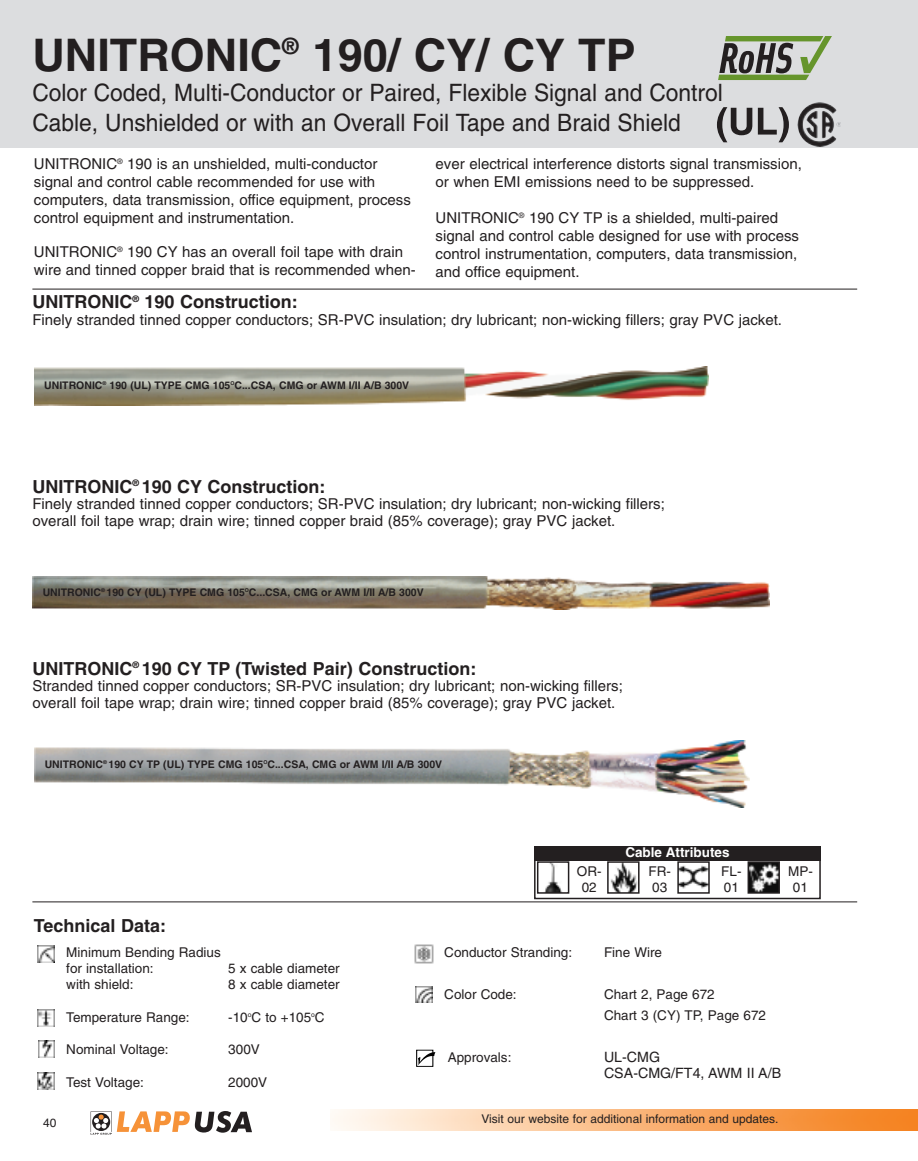
<style>
.page{position:relative;width:918px;height:1161px;background:#fff}
.page>*{position:absolute;margin:0;border:0;box-sizing:border-box;transform-origin:0 0}
.t1{font:700 45px "Helvetica";color:#231f20}
.t2{font:24px/30px "Helvetica";color:#231f20;scale:.95 1}
.t3{font:700 18px "Helvetica";color:#231f20}
.t4{font:15px/18px "Helvetica";color:#231f20}
.t5{font:14.25px/16.5px "Helvetica";color:#231f20}
.t6{font:13.5px/16.2px "Helvetica";color:#231f20}
.t7{font:700 13.5px "Helvetica";color:#fff}
.t8{font:12px "Helvetica";color:#231f20}
.t9{font:700 10.5px "Helvetica";color:#231f20}
</style>
<div class="page">
<div style="left:0;top:0;width:918px;height:148px;background:#dcdddf"></div>
<svg style="left:91px;top:1111px;width:161px;height:24px"></svg>
<img style="left:332px;top:1109px;width:586px;height:21px">
<svg style="left:717px;top:107px;width:35px;height:35px"></svg>
<svg style="left:758px;top:107px;width:31px;height:35px"></svg>
<img style="left:806px;top:102px;width:31px;height:14px">
<img style="left:34px;top:367px;width:675px;height:39px">
<hr style="left:32px;top:902px;width:825px;height:1px;background:#231f20">
<hr style="left:32px;top:289px;width:825px;height:1px;background:#231f20">
<img style="left:33px;top:577px;width:737px;height:32px">
<img style="left:35px;top:740px;width:715px;height:68px">
<svg style="left:37px;top:945px;width:18px;height:18px"></svg>
<img style="left:38px;top:946px;width:16px;height:17px">
<div style="left:34px;top:1009px;width:25px;height:22px;background:linear-gradient(to bottom,#fff,#fff)"></div>
<img style="left:38px;top:1010px;width:17px;height:16px">
<svg style="left:37px;top:1072px;width:18px;height:18px"></svg>
<img style="left:38px;top:1073px;width:16px;height:16px">
<div style="left:416px;top:1050px;width:17px;height:17px;border:1px solid #000"></div>
<svg style="left:418px;top:1052px;width:17px;height:13px"></svg>
<img style="left:416px;top:986px;width:16px;height:17px">
<img style="left:414px;top:944px;width:20px;height:20px">
<img style="left:38px;top:1041px;width:17px;height:16px">
<div style="left:534px;top:847px;width:287px;height:52px;border:2px solid #231f20"></div>
<img style="left:545px;top:864px;width:17px;height:27px">
<div style="left:537px;top:861px;width:32px;height:33px;border:2px solid #231f20"></div>
<img style="left:610px;top:864px;width:27px;height:27px">
<div style="left:607px;top:861px;width:33px;height:33px;border:2px solid #231f20"></div>
<img style="left:680px;top:865px;width:27px;height:24px">
<div style="left:677px;top:861px;width:33px;height:33px;border:2px solid #231f20"></div>
<img style="left:751px;top:864px;width:26px;height:27px">
<div style="left:748px;top:861px;width:32px;height:33px;border:2px solid #231f20"></div>
<div style="left:534px;top:846px;width:287px;height:15px;background:#231f20"></div>
<svg style="left:718px;top:36px;width:114px;height:44px"></svg>
<h1 class="t1" style="left:32px;top:37px;width:605px">UNITRONIC<sup>®</sup> 190/ CY/ CY TP</h1>
<h2 class="t2" style="left:32px;top:79px;width:728px">Color Coded, Multi-Conductor or Paired, Flexible Signal and Control<br>Cable, Unshielded or with an Overall Foil Tape and Braid Shield</h2>
<p class="t4" style="left:34px;top:156px;width:378px">UNITRONIC<sup>®</sup> 190 is an unshielded, multi-conductor signal and control cable recommended for use with computers, data transmission, office equipment, process control equipment and instrumentation.</p>
<p class="t4" style="left:34px;top:244px;width:383px">UNITRONIC<sup>®</sup> 190 CY has an overall foil tape with drain wire and tinned copper braid that is recommended when-</p>
<p class="t4" style="left:436px;top:156px;width:368px">ever electrical interference distorts signal transmission, or when EMI emissions need to be suppressed.</p>
<p class="t4" style="left:436px;top:210px;width:365px">UNITRONIC<sup>®</sup> 190 CY TP is a shielded, multi-paired signal and control cable designed for use with process control instrumentation, computers, data transmission, and office equipment.</p>
<p class="t3" style="left:32px;top:295px;width:267px">UNITRONIC<sup>®</sup> 190 Construction:</p>
<p class="t4" style="left:32px;top:312px;width:751px">Finely stranded tinned copper conductors; SR-PVC insulation; dry lubricant; non-wicking fillers; gray PVC jacket.</p>
<p class="t9" style="left:44px;top:381px;width:367px">UNITRONIC<sup>®</sup> 190 (UL) TYPE CMG 105<sup>O</sup>C...CSA, CMG or AWM I/II A/B 300V</p>
<p class="t3" style="left:32px;top:479px;width:295px">UNITRONIC<sup>®</sup> 190 CY Construction:</p>
<p class="t4" style="left:32px;top:497px;width:634px;line-height:16.5px">Finely stranded tinned copper conductors; SR-PVC insulation; dry lubricant; non-wicking fillers; overall foil tape wrap; drain wire; tinned copper braid (85% coverage); gray PVC jacket.</p>
<p class="t9" style="left:43px;top:588px;width:383px">UNITRONIC<sup>®</sup> 190 CY (UL) TYPE CMG 105<sup>O</sup>C...CSA, CMG or AWM I/II A/B 300V</p>
<p class="t3" style="left:32px;top:661px;width:445px">UNITRONIC<sup>®</sup> 190 CY TP (Twisted Pair) Construction:</p>
<p class="t4" style="left:32px;top:679px;width:592px;line-height:16.5px">Stranded tinned copper conductors; SR-PVC insulation; dry lubricant; non-wicking fillers; overall foil tape wrap; drain wire; tinned copper braid (85% coverage); gray PVC jacket.</p>
<p class="t9" style="left:45px;top:760px;width:399px">UNITRONIC<sup>®</sup> 190 CY TP (UL) TYPE CMG 105<sup>O</sup>C...CSA, CMG or AWM I/II A/B 300V</p>
<p class="t3" style="left:34px;top:919px;width:134px">Technical Data:</p>
<p class="t7" style="left:625px;top:846px;width:106px">Cable Attributes</p>
<p class="t6" style="left:577px;top:864px;width:26px;text-align:center">OR-<br>02</p>
<p class="t6" style="left:649px;top:864px;width:24px">FR-<br>03</p>
<p class="t6" style="left:721px;top:864px;width:22px">FL-<br>01</p>
<p class="t6" style="left:788px;top:864px;width:26px;text-align:center">MP-<br>01</p>
<p class="t6" style="left:66px;top:945px;width:156px">Minimum Bending Radius for installation:</p>
<p class="t6" style="left:228px;top:961px;width:113px">5 x cable diameter</p>
<p class="t6" style="left:66px;top:978px;width:69px">with shield:</p>
<p class="t6" style="left:228px;top:978px;width:113px">8 x cable diameter</p>
<p class="t6" style="left:66px;top:1010px;width:125px">Temperature Range:</p>
<p class="t6" style="left:228px;top:1010px;width:98px">-10<sup>o</sup>C to +105<sup>o</sup>C</p>
<p class="t6" style="left:66px;top:1042px;width:104px">Nominal Voltage:</p>
<p class="t6" style="left:228px;top:1042px;width:33px">300V</p>
<p class="t6" style="left:66px;top:1075px;width:79px">Test Voltage:</p>
<p class="t6" style="left:228px;top:1075px;width:41px">2000V</p>
<p class="t6" style="left:444px;top:945px;width:129px">Conductor Stranding:</p>
<p class="t6" style="left:604px;top:945px;width:60px">Fine Wire</p>
<p class="t6" style="left:444px;top:987px;width:74px">Color Code:</p>
<p class="t6" style="left:604px;top:985px;width:163px;line-height:21px">Chart 2, Page 672<br>Chart 3 (CY) TP, Page 672</p>
<p class="t6" style="left:448px;top:1050px;width:65px">Approvals:</p>
<p class="t5" style="left:604px;top:1050px;width:179px">UL-CMG<br>CSA-CMG/FT4, AWM II A/B</p>
<p class="t8" style="left:43px;top:1119px;width:15px">40</p>
<p class="t8" style="left:481px;top:1115px;width:298px">Visit our website for additional information and updates.</p>
</div>
